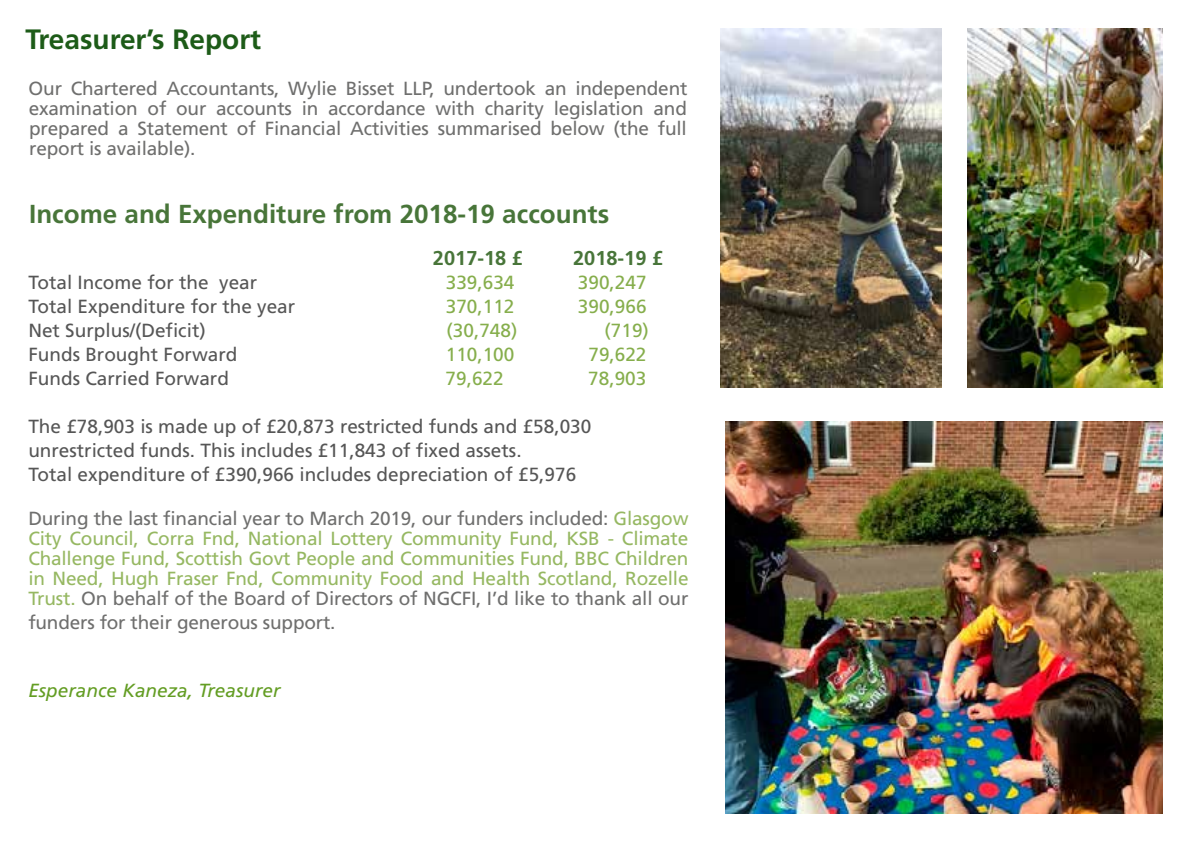
<style>
.page{position:relative;width:1191px;height:842px;background:#fff}
.page>*{position:absolute;margin:0;border:0;box-sizing:border-box;transform-origin:0 0}
.t1{font:700 28px "Frutiger";color:#1d5b18}
.t2{font:700 26px "Frutiger";color:#487539}
.t3{font:700 20px "Frutiger";color:#487539}
.t4{font:19px/20px "Frutiger";letter-spacing:-.01em;color:#96b862;text-align:justify}
.t5{font:19px/24px "Frutiger";color:#565656}
.t6{font:19px/20px "Frutiger";letter-spacing:-.01em;color:#6f6f6e;text-align:justify}
.t7{font:19px "Frutiger";color:#86ae4c}
.t8{font:italic 19px "Frutiger";color:#639d23}
.s1{color:#6f6f6e}
</style>
<div class="page">
<img style="left:726px;top:421px;width:436px;height:393px">
<img style="left:720px;top:28px;width:221px;height:359px">
<img style="left:967px;top:28px;width:195px;height:359px">
<h1 class="t1" style="left:26px;top:23px;width:237px">Treasurer’s Report</h1>
<p class="t6" style="left:29px;top:78px;width:660px">Our Chartered Accountants, Wylie Bisset LLP, undertook an independent examination of our accounts in accordance with charity legislation and prepared a Statement of Financial Activities summarised below (the full report is available).</p>
<h2 class="t2" style="left:29px;top:199px;width:581px">Income and Expenditure from 2018-19 accounts</h2>
<p class="t3" style="left:433px;top:246px;width:92px">2017-18 £</p>
<p class="t3" style="left:573px;top:246px;width:92px">2018-19 £</p>
<p class="t5" style="left:28px;top:270px;width:230px">Total Income for the year</p>
<p class="t7" style="left:446px;top:271px;width:70px">339,634</p>
<p class="t7" style="left:578px;top:271px;width:70px">390,247</p>
<p class="t5" style="left:28px;top:294px;width:268px">Total Expenditure for the year</p>
<p class="t7" style="left:446px;top:295px;width:70px">370,112</p>
<p class="t7" style="left:578px;top:295px;width:70px">390,966</p>
<p class="t5" style="left:28px;top:318px;width:179px">Net Surplus/(Deficit)</p>
<p class="t7" style="left:446px;top:319px;width:72px">(30,748)</p>
<p class="t7" style="left:604px;top:319px;width:46px">(719)</p>
<p class="t5" style="left:28px;top:342px;width:210px">Funds Brought Forward</p>
<p class="t7" style="left:446px;top:343px;width:70px">110,100</p>
<p class="t7" style="left:588px;top:343px;width:60px">79,622</p>
<p class="t5" style="left:28px;top:366px;width:202px">Funds Carried Forward</p>
<p class="t7" style="left:445px;top:367px;width:60px">79,622</p>
<p class="t7" style="left:588px;top:367px;width:60px">78,903</p>
<p class="t5" style="left:28px;top:414px;width:564px">The £78,903 is made up of £20,873 restricted funds and £58,030 unrestricted funds. This includes £11,843 of fixed assets.<br>Total expenditure of £390,966 includes depreciation of £5,976</p>
<p class="t4" style="left:28px;top:508px;width:661px"><span class="s1">During the last financial year to March 2019, our funders included:</span> Glasgow City Council, Corra Fnd, National Lottery Community Fund, KSB - Climate Challenge Fund, Scottish Govt People and Communities Fund, BBC Children in Need, Hugh Fraser Fnd, Community Food and Health Scotland, Rozelle Trust. <span class="s1">On behalf of the Board of Directors of NGCFI, I’d like to thank all our</span></p>
<p class="t6" style="left:28px;top:612px;width:309px">funders for their generous support.</p>
<p class="t8" style="left:28px;top:680px;width:254px">Esperance Kaneza, Treasurer</p>
</div>
